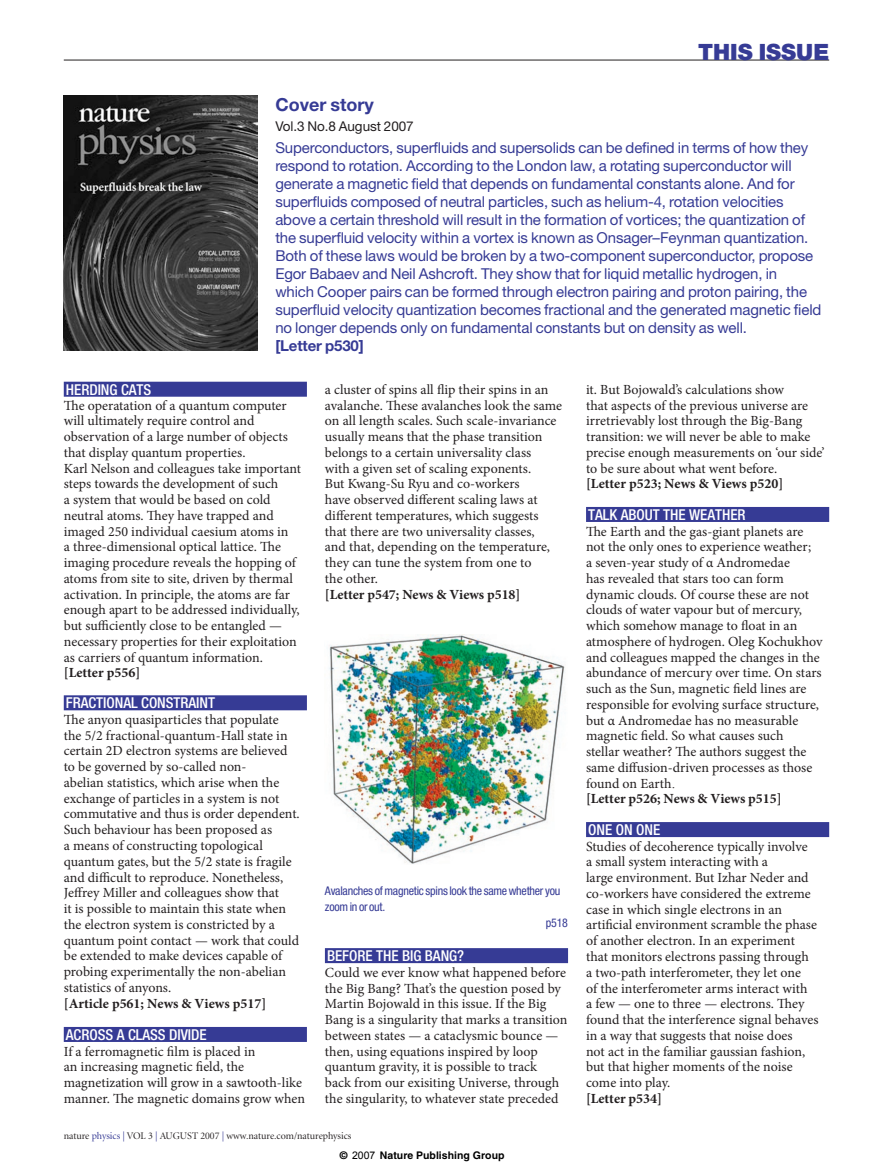
<style>
.page{position:relative;width:893px;height:1174px;background:#fff}
.page>*{position:absolute;margin:0;border:0;box-sizing:border-box;transform-origin:0 0}
.t1{font:900 22.5px "Helvetica Neue";color:#363b95}
.t2{font:700 18px "Helvetica Neue";color:#363b95}
.t3{font:15px/18px "Helvetica Neue";letter-spacing:-.01em;color:#363b95}
.t4{font:500 condensed 15px "Helvetica Neue";letter-spacing:-.005em;color:#fff}
.t5{font:700 15px "Helvetica Neue";letter-spacing:-.01em;color:#363b95}
.t6{font:13.95px/15.8px "Minion Pro";color:#231f20}
.t7{font:700 13.95px "Minion Pro";color:#231f20}
.t8{font:13.5px "Helvetica Neue";letter-spacing:-.005em;color:#231f20}
.t9{font:condensed 12px "Helvetica Neue";letter-spacing:-.02em;color:#363b95}
.t10{font:700 10.5px "Helvetica";color:#000}
.t11{font:10.2px "Minion Display";color:#231f20}
.s1{color:#363b95}
.s2{font-family:"Arial";font-weight:400}
.s3{font-family:"Arial 2";font-weight:400}
.s4{font-family:"Times New Roman"}
.s5{font-weight:700}
</style>
<div class="page">
<hr style="left:64px;top:60px;width:765px;height:1px;background:#231f20">
<div style="left:64px;top:382px;width:243px;height:15px;background:#363b95"></div>
<div style="left:64px;top:695px;width:243px;height:15px;background:#363b95"></div>
<div style="left:64px;top:1027px;width:243px;height:15px;background:#363b95"></div>
<div style="left:325px;top:948px;width:243px;height:15px;background:#363b95"></div>
<div style="left:586px;top:507px;width:243px;height:15px;background:#363b95"></div>
<div style="left:586px;top:822px;width:243px;height:15px;background:#363b95"></div>
<img style="left:329px;top:634px;width:236px;height:230px">
<img style="left:64px;top:95px;width:193px;height:255px">
<h1 class="t1" style="left:698px;top:38px;width:133px">THIS ISSUE</h1>
<p class="t2" style="left:275px;top:93px;width:100px">Cover story</p>
<p class="t8" style="left:275px;top:118px;width:140px">Vol.3 No.8 August 2007</p>
<p class="t3" style="left:275px;top:138px;width:548px">Superconductors, superfluids and supersolids can be defined in terms of how they respond to rotation. According to the London law, a rotating superconductor will generate a magnetic field that depends on fundamental constants alone. And for superfluids composed of neutral particles, such as helium-4, rotation velocities above a certain threshold will result in the formation of vortices; the quantization of the superfluid velocity within a vortex is known as Onsager–Feynman quantization.<br>Both of these laws would be broken by a two-component superconductor, propose Egor Babaev and Neil Ashcroft. They show that for liquid metallic hydrogen, in<br>which Cooper pairs can be formed through electron pairing and proton pairing, the superfluid velocity quantization becomes fractional and the generated magnetic field no longer depends only on fundamental constants but on density as well.</p>
<p class="t5" style="left:275px;top:336px;width:90px">[Letter p530]</p>
<p class="t4" style="left:66px;top:380px;width:87px">HERDING CATS</p>
<p class="t6" style="left:64px;top:397px;width:239px">The operatation of a quantum computer will ultimately require control and observation of a large number of objects that display quantum properties.<br>Karl Nelson and colleagues take important steps towards the development of such<br>a system that would be based on cold neutral atoms. They have trapped and imaged 250 individual caesium atoms in<br>a three-dimensional optical lattice. The imaging procedure reveals the hopping of atoms from site to site, driven by thermal activation. In principle, the atoms are far enough apart to be addressed individually, but sufficiently close to be entangled — necessary properties for their exploitation as carriers of quantum information.</p>
<p class="t7" style="left:64px;top:663px;width:78px">[Letter p556]</p>
<p class="t4" style="left:66px;top:694px;width:151px">FRACTIONAL CONSTRAINT</p>
<p class="t6" style="left:64px;top:711px;width:237px">The anyon quasiparticles that populate the 5/2 fractional-quantum-Hall state in certain 2D electron systems are believed to be governed by so-called non-<br>abelian statistics, which arise when the exchange of particles in a system is not commutative and thus is order dependent.<br>Such behaviour has been proposed as<br>a means of constructing topological quantum gates, but the 5/2 state is fragile and difficult to reproduce. Nonetheless, Jeffrey Miller and colleagues show that<br>it is possible to maintain this state when the electron system is constricted by a quantum point contact — work that could be extended to make devices capable of probing experimentally the non-abelian statistics of anyons.</p>
<p class="t7" style="left:64px;top:993px;width:204px">[Article p561; News &amp; Views p517]</p>
<p class="t4" style="left:66px;top:1025px;width:142px">ACROSS A CLASS DIVIDE</p>
<p class="t6" style="left:64px;top:1043px;width:243px">If a ferromagnetic film is placed in<br>an increasing magnetic field, the magnetization will grow in a sawtooth-like manner. The magnetic domains grow when</p>
<p class="t6" style="left:325px;top:381px;width:239px">a cluster of spins all flip their spins in an avalanche. These avalanches look the same on all length scales. Such scale-invariance usually means that the phase transition belongs to a certain universality class<br>with a given set of scaling exponents.<br>But Kwang-Su Ryu and co-workers<br>have observed different scaling laws at different temperatures, which suggests that there are two universality classes,<br>and that, depending on the temperature, they can tune the system from one to<br>the other.</p>
<p class="t7" style="left:325px;top:584px;width:197px">[Letter p547; News &amp; Views p518]</p>
<p class="t9" style="left:325px;top:884px;width:237px">Avalanches of magnetic spins look the same whether you</p>
<p class="t9" style="left:325px;top:900px;width:62px">zoom in or out.</p>
<p class="t9" style="left:546px;top:915px;width:24px">p518</p>
<p class="t4" style="left:327px;top:946px;width:139px">BEFORE THE BIG BANG?</p>
<p class="t6" style="left:325px;top:964px;width:244px">Could we ever know what happened before the Big Bang? That’s the question posed by Martin Bojowald in this issue. If the Big Bang is a singularity that marks a transition between states — a cataclysmic bounce — then, using equations inspired by loop quantum gravity, it is possible to track<br>back from our exisiting Universe, through the singularity, to whatever state preceded</p>
<p class="t11" style="left:64px;top:1130px;width:289px">nature <span class="s1">physics |</span> VOL 3 <span class="s1">|</span> AUGUST 2007 <span class="s1">|</span> www.nature.com/naturephysics</p>
<p class="t10" style="left:340px;top:1148px;width:166px">© <span class="s2">200</span><span class="s3">7</span> Nature Publishing Group</p>
<p class="t6" style="left:586px;top:381px;width:240px">it. But Bojowald’s calculations show<br>that aspects of the previous universe are irretrievably lost through the Big-Bang transition: we will never be able to make precise enough measurements on ‘our side’ to be sure about what went before.</p>
<p class="t7" style="left:586px;top:474px;width:199px">[Letter p523; News &amp; Views p520]</p>
<p class="t4" style="left:588px;top:505px;width:159px">TALK ABOUT THE WEATHER</p>
<p class="t6" style="left:586px;top:523px;width:238px">The Earth and the gas-giant planets are not the only ones to experience weather;<br>a seven-year study of α Andromedae<br>has revealed that stars too can form dynamic clouds. Of course these are not clouds of water vapour but of mercury, which somehow manage to float in an atmosphere of hydrogen. Oleg Kochukhov and colleagues mapped the changes in the abundance of mercury over time. On stars such as the Sun, magnetic field lines are responsible for evolving surface structure, but α Andromedae has no measurable magnetic field. So what causes such<br>stellar weather? The authors suggest the same diffusion-driven processes as those found on Earth<span class="s4">.<br></span><span class="s5">[Letter p526; News &amp; Views p515]</span></p>
<p class="t4" style="left:588px;top:820px;width:74px">ONE ON ONE</p>
<p class="t6" style="left:586px;top:838px;width:234px">Studies of decoherence typically involve<br>a small system interacting with a<br>large environment. But Izhar Neder and co-workers have considered the extreme case in which single electrons in an artificial environment scramble the phase of another electron. In an experiment that monitors electrons passing through<br>a two-path interferometer, they let one<br>of the interferometer arms interact with<br>a few — one to three — electrons. They found that the interference signal behaves in a way that suggests that noise does<br>not act in the familiar gaussian fashion, but that higher moments of the noise come into play.</p>
<p class="t7" style="left:586px;top:1088px;width:77px">[Letter p534]</p>
</div>
